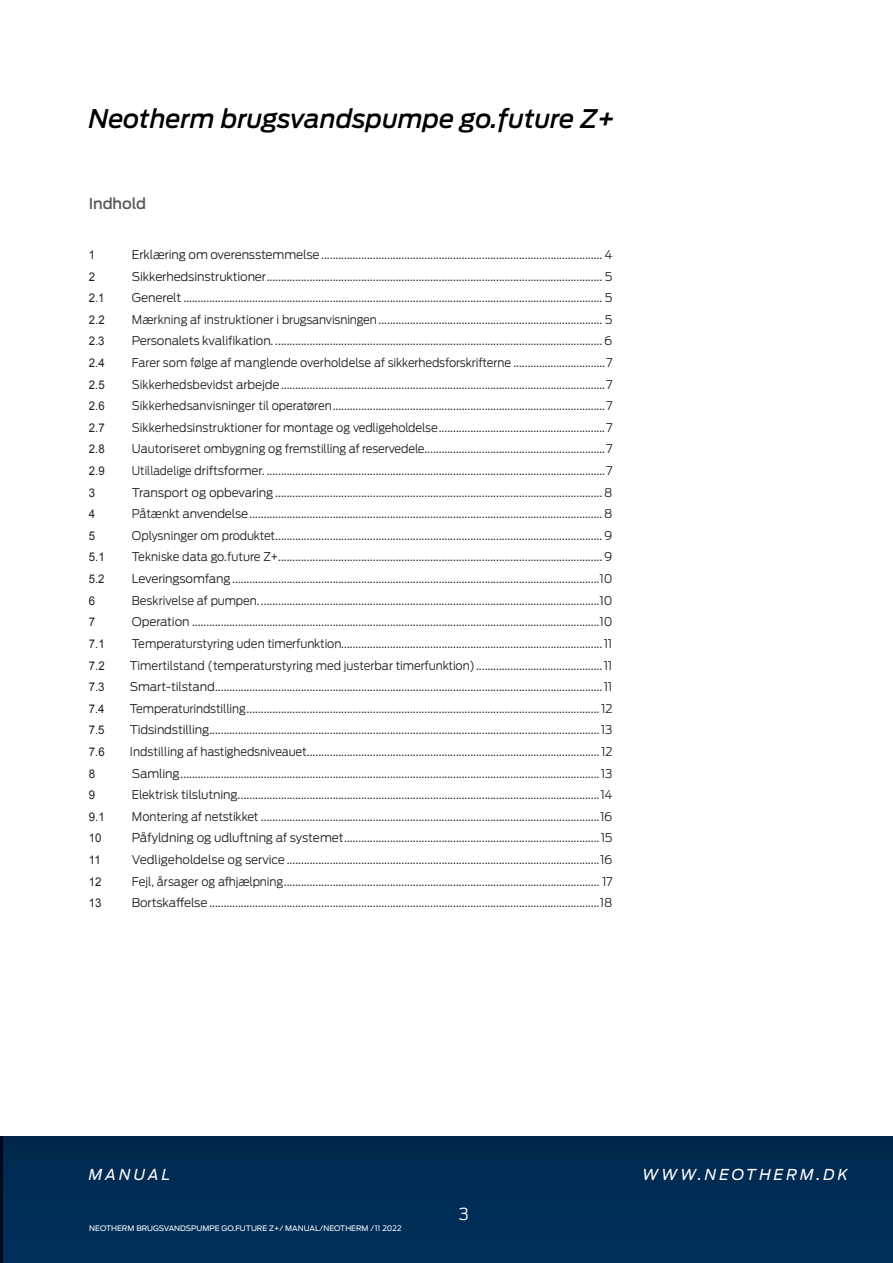
<style>
.page{position:relative;width:893px;height:1263px;background:#fff}
.page>*{position:absolute;margin:0;border:0;box-sizing:border-box;transform-origin:0 0}
.t1{font:italic 500 25.5px "Antenna";color:#000}
.t2{font:300 16.5px "Antenna";color:#fff}
.t3{font:italic 15px "Antenna";letter-spacing:.2em;color:#fff}
.t4{font:500 15px "Antenna";letter-spacing:-.005em;color:#58595b}
.t5{font:300 12px "Antenna";letter-spacing:-.01em;color:#231f20;scale:.95 1}
.t6{font:300 12px "Antenna";letter-spacing:-.01em;color:#231f20}
.t7{font:300 12px "Antenna";letter-spacing:-.01em;color:#231f20;scale:.9 1}
.t8{font:12px "Arial";letter-spacing:-.005em;color:#231f20;scale:.95 1}
.t9{font:7.5px "Antenna";color:#fff}
</style>
<div class="page">
<svg style="left:0;top:1137px;width:893px;height:126px;background:#002b53"></svg>
<h1 class="t1" style="left:89px;top:103px;width:528px">Neotherm brugsvandspumpe go.future Z+</h1>
<p class="t4" style="left:89px;top:195px;width:59px">Indhold</p>
<p class="t8" style="left:89px;top:247px;width:8px">1</p>
<p class="t6" style="left:132px;top:247px;width:482px">Erklæring om overensstemmelse.................................................................................................. 4</p>
<p class="t8" style="left:89px;top:269px;width:8px">2</p>
<p class="t6" style="left:132px;top:269px;width:482px">Sikkerhedsinstruktioner..................................................................................................................... 5</p>
<p class="t8" style="left:89px;top:290px;width:18px">2.1</p>
<p class="t6" style="left:132px;top:291px;width:482px">Generelt .................................................................................................................................................. 5</p>
<p class="t8" style="left:89px;top:312px;width:18px">2.2</p>
<p class="t5" style="left:132px;top:312px;width:507px">Mærkning af instruktioner i brugsanvisningen.............................................................................. 5</p>
<p class="t8" style="left:89px;top:333px;width:18px">2.3</p>
<p class="t6" style="left:132px;top:334px;width:482px">Personalets kvalifikation. .................................................................................................................. 6</p>
<p class="t8" style="left:89px;top:355px;width:18px">2.4</p>
<p class="t5" style="left:132px;top:355px;width:507px">Farer som følge af manglende overholdelse af sikkerhedsforskrifterne ................................7</p>
<p class="t8" style="left:89px;top:377px;width:18px">2.5</p>
<p class="t5" style="left:132px;top:377px;width:507px">Sikkerhedsbevidst arbejde.................................................................................................................7</p>
<p class="t8" style="left:89px;top:398px;width:18px">2.6</p>
<p class="t5" style="left:132px;top:399px;width:507px">Sikkerhedsanvisninger til operatøren...............................................................................................7</p>
<p class="t8" style="left:89px;top:420px;width:18px">2.7</p>
<p class="t5" style="left:132px;top:420px;width:507px">Sikkerhedsinstruktioner for montage og vedligeholdelse..........................................................7</p>
<p class="t8" style="left:89px;top:441px;width:18px">2.8</p>
<p class="t5" style="left:132px;top:442px;width:507px">Uautoriseret ombygning og fremstilling af reservedele...............................................................7</p>
<p class="t8" style="left:89px;top:463px;width:18px">2.9</p>
<p class="t7" style="left:132px;top:463px;width:535px">Utilladelige driftsformer. ......................................................................................................................7</p>
<p class="t8" style="left:89px;top:485px;width:8px">3</p>
<p class="t6" style="left:132px;top:485px;width:482px">Transport og opbevaring ..................................................................................................................8</p>
<p class="t8" style="left:89px;top:506px;width:8px">4</p>
<p class="t5" style="left:132px;top:507px;width:507px">Påtænkt anvendelse...........................................................................................................................8</p>
<p class="t8" style="left:89px;top:528px;width:8px">5</p>
<p class="t5" style="left:132px;top:528px;width:507px">Oplysninger om produktet..................................................................................................................9</p>
<p class="t8" style="left:89px;top:549px;width:18px">5.1</p>
<p class="t5" style="left:132px;top:550px;width:507px">Tekniske data go.future Z+.................................................................................................................9</p>
<p class="t8" style="left:89px;top:571px;width:18px">5.2</p>
<p class="t6" style="left:132px;top:571px;width:482px">Leveringsomfang................................................................................................................................10</p>
<p class="t8" style="left:89px;top:593px;width:8px">6</p>
<p class="t5" style="left:132px;top:593px;width:507px">Beskrivelse af pumpen. ......................................................................................................................10</p>
<p class="t8" style="left:89px;top:614px;width:8px">7</p>
<p class="t6" style="left:132px;top:615px;width:482px">Operation ..............................................................................................................................................10</p>
<p class="t8" style="left:89px;top:636px;width:18px">7.1</p>
<p class="t5" style="left:132px;top:636px;width:507px">Temperaturstyring uden timerfunktion...........................................................................................11</p>
<p class="t8" style="left:89px;top:657px;width:18px">7.2</p>
<p class="t5" style="left:130px;top:658px;width:509px">Timertilstand (temperaturstyring med justerbar timerfunktion)............................................11</p>
<p class="t8" style="left:89px;top:679px;width:18px">7.3</p>
<p class="t6" style="left:130px;top:680px;width:484px">Smart-tilstand.......................................................................................................................................11</p>
<p class="t8" style="left:89px;top:701px;width:18px">7.4</p>
<p class="t5" style="left:130px;top:701px;width:509px">Temperaturindstilling...........................................................................................................................12</p>
<p class="t8" style="left:89px;top:722px;width:18px">7.5</p>
<p class="t6" style="left:130px;top:723px;width:484px">Tidsindstilling........................................................................................................................................13</p>
<p class="t8" style="left:89px;top:744px;width:18px">7.6</p>
<p class="t5" style="left:130px;top:744px;width:509px">Indstilling af hastighedsniveauet......................................................................................................12</p>
<p class="t8" style="left:89px;top:765px;width:8px">8</p>
<p class="t6" style="left:132px;top:766px;width:482px">Samling..................................................................................................................................................13</p>
<p class="t8" style="left:89px;top:787px;width:8px">9</p>
<p class="t5" style="left:132px;top:788px;width:507px">Elektrisk tilslutning..............................................................................................................................14</p>
<p class="t8" style="left:89px;top:809px;width:18px">9.1</p>
<p class="t5" style="left:132px;top:809px;width:507px">Montering af netstikket ......................................................................................................................16</p>
<p class="t8" style="left:89px;top:830px;width:15px">10</p>
<p class="t6" style="left:132px;top:831px;width:482px">Påfyldning og udluftning af systemet.........................................................................................15</p>
<p class="t8" style="left:89px;top:852px;width:14px">11</p>
<p class="t6" style="left:132px;top:852px;width:482px">Vedligeholdelse og service .............................................................................................................16</p>
<p class="t8" style="left:89px;top:873px;width:15px">12</p>
<p class="t5" style="left:132px;top:874px;width:507px">Fejl, årsager og afhjælpning.............................................................................................................. 17</p>
<p class="t8" style="left:89px;top:895px;width:15px">13</p>
<p class="t6" style="left:132px;top:896px;width:482px">Bortskaffelse ........................................................................................................................................18</p>
<p class="t3" style="left:89px;top:1166px;width:83px">MANUAL</p>
<p class="t3" style="left:642px;top:1166px;width:207px">WWW.NEOTHERM.DK</p>
<h2 class="t2" style="left:459px;top:1204px;width:12px">3</h2>
<p class="t9" style="left:89px;top:1224px;width:314px">NEOTHERM BRUGSVANDSPUMPE GO.FUTURE Z+/ MANUAL/NEOTHERM /11 2022</p>
</div>
